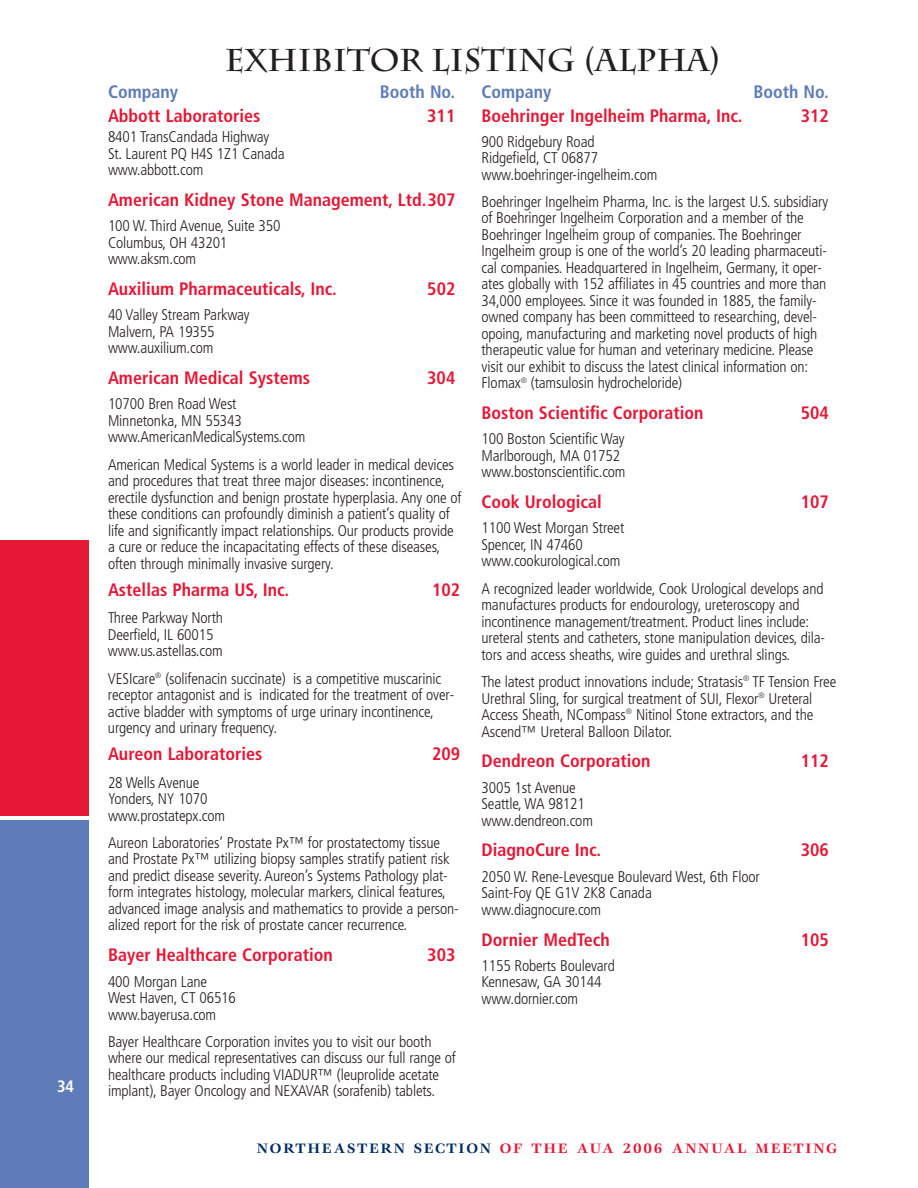
<style>
.page{position:relative;width:918px;height:1188px;background:#fff}
.page>*{position:absolute;margin:0;border:0;box-sizing:border-box;transform-origin:0 0}
.t1{font:700 31.5px "Charlemagne";color:#231f20}
.t2{font:700 condensed 18px "Frutiger";color:#e51836}
.t3{font:700 condensed 18px "Frutiger";color:#5d7cb9}
.t4{font:700 condensed 16.5px "Frutiger";color:#fff}
.t5{font:300 condensed 15.45px/16.5px "Frutiger";letter-spacing:-.01em;color:#231f20}
.t6{font:700 15px "Veljovic";letter-spacing:.115em;color:#e51836}
.s1{color:#002c62}
</style>
<div class="page">
<div style="left:0;top:821px;width:89px;height:367px;background:#5d7cb9"></div>
<div style="left:0;top:540px;width:89px;height:276px;background:#e51836"></div>
<p class="t4" style="left:57px;top:1080px;width:18px">34</p>
<h1 class="t1" style="left:225px;top:42px;width:497px">Exhibitor listing (alpha)</h1>
<p class="t3" style="left:108px;top:85px;width:72px">Company</p>
<p class="t3" style="left:380px;top:85px;width:77px">Booth No.</p>
<p class="t3" style="left:482px;top:85px;width:72px">Company</p>
<p class="t3" style="left:753px;top:85px;width:77px">Booth No.</p>
<p class="t2" style="left:108px;top:108px;width:154px">Abbott Laboratories</p>
<p class="t2" style="left:427px;top:108px;width:30px">311</p>
<p class="t5" style="left:108px;top:130px;width:178px">8401 TransCandada Highway<br>St. Laurent PQ H4S 1Z1 Canada www.abbott.com</p>
<p class="t2" style="left:108px;top:193px;width:349px">American Kidney Stone Management, Ltd.307</p>
<p class="t5" style="left:108px;top:219px;width:174px">100 W. Third Avenue, Suite 350<br>Columbus, OH 43201 www.aksm.com</p>
<p class="t2" style="left:108px;top:282px;width:230px">Auxilium Pharmaceuticals, Inc.</p>
<p class="t2" style="left:427px;top:282px;width:30px">502</p>
<p class="t5" style="left:108px;top:308px;width:143px">40 Valley Stream Parkway<br>Malvern, PA 19355 www.auxilium.com</p>
<p class="t2" style="left:108px;top:371px;width:204px">American Medical Systems</p>
<p class="t2" style="left:427px;top:371px;width:30px">304</p>
<p class="t5" style="left:108px;top:397px;width:199px">10700 Bren Road West<br>Minnetonka, MN 55343 www.AmericanMedicalSystems.com</p>
<p class="t5" style="left:108px;top:457px;width:355px">American Medical Systems is a world leader in medical devices and procedures that treat three major diseases: incontinence, erectile dysfunction and benign prostate hyperplasia. Any one of these conditions can profoundly diminish a patient’s quality of life and significantly impact relationships. Our products provide a cure or reduce the incapacitating effects of these diseases, often through minimally invasive surgery.</p>
<p class="t2" style="left:108px;top:582px;width:183px">Astellas Pharma US, Inc.</p>
<p class="t2" style="left:432px;top:582px;width:30px">102</p>
<p class="t5" style="left:108px;top:611px;width:117px">Three Parkway North<br>Deerfield, IL 60015 www.us.astellas.com</p>
<p class="t5" style="left:108px;top:671px;width:348px">VESIcare<sup>®</sup> (solifenacin succinate) is a competitive muscarinic receptor antagonist and is indicated for the treatment of over&shy;active bladder with symptoms of urge urinary incontinence, urgency and urinary frequency.</p>
<p class="t2" style="left:108px;top:747px;width:156px">Aureon Laboratories</p>
<p class="t2" style="left:432px;top:747px;width:30px">209</p>
<p class="t5" style="left:108px;top:775px;width:119px">28 Wells Avenue<br>Yonders, NY 1070 www.prostatepx.com</p>
<p class="t5" style="left:108px;top:836px;width:352px">Aureon Laboratories’ Prostate Px™ for prostatectomy tissue and Prostate Px™ utilizing biopsy samples stratify patient risk and predict disease severity. Aureon’s Systems Pathology plat&shy;form integrates histology, molecular markers, clinical features, advanced image analysis and mathematics to provide a person&shy;alized report for the risk of prostate cancer recurrence.</p>
<p class="t2" style="left:108px;top:948px;width:226px">Bayer Healthcare Corporation</p>
<p class="t2" style="left:427px;top:948px;width:30px">303</p>
<p class="t5" style="left:108px;top:974px;width:130px">400 Morgan Lane<br>West Haven, CT 06516 www.bayerusa.com</p>
<p class="t5" style="left:108px;top:1034px;width:349px">Bayer Healthcare Corporation invites you to visit our booth where our medical representatives can discuss our full range of healthcare products including VIADUR™ (leuprolide acetate implant), Bayer Oncology and NEXAVAR (sorafenib) tablets.</p>
<p class="t2" style="left:482px;top:108px;width:262px">Boehringer Ingelheim Pharma, Inc.</p>
<p class="t2" style="left:801px;top:108px;width:30px">312</p>
<p class="t5" style="left:482px;top:134px;width:177px">900 Ridgebury Road<br>Ridgefield, CT 06877 www.boehringer-ingelheim.com</p>
<p class="t5" style="left:482px;top:195px;width:348px">Boehringer Ingelheim Pharma, Inc. is the largest U.S. subsidiary of Boehringer Ingelheim Corporation and a member of the Boehringer Ingelheim group of companies. The Boehringer Ingelheim group is one of the world’s 20 leading pharmaceuti&shy;cal companies. Headquartered in Ingelheim, Germany, it oper&shy;ates globally with 152 affiliates in 45 countries and more than 34,000 employees. Since it was founded in 1885, the family&shy;owned company has been committeed to researching, devel&shy;opoing, manufacturing and marketing novel products of high therapeutic value for human and veterinary medicine. Please visit our exhibit to discuss the latest clinical information on:<br>Flomax<sup>®</sup> (tamsulosin hydrocheloride)</p>
<p class="t2" style="left:482px;top:406px;width:223px">Boston Scientific Corporation</p>
<p class="t2" style="left:801px;top:406px;width:30px">504</p>
<p class="t5" style="left:482px;top:432px;width:146px">100 Boston Scientific Way<br>Marlborough, MA 01752 www.bostonscientific.com</p>
<p class="t2" style="left:482px;top:495px;width:122px">Cook Urological</p>
<p class="t2" style="left:801px;top:495px;width:30px">107</p>
<p class="t5" style="left:482px;top:521px;width:144px">1100 West Morgan Street<br>Spencer, IN 47460 www.cookurological.com</p>
<p class="t5" style="left:482px;top:581px;width:345px">A recognized leader worldwide, Cook Urological develops and manufactures products for endourology, ureteroscopy and incontinence management/treatment. Product lines include: ureteral stents and catheters, stone manipulation devices, dila&shy;tors and access sheaths, wire guides and urethral slings.</p>
<p class="t5" style="left:482px;top:675px;width:356px">The latest product innovations include; Stratasis<sup>®</sup> TF Tension Free Urethral Sling, for surgical treatment of SUI, Flexor<sup>®</sup> Ureteral Access Sheath, NCompass<sup>®</sup> Nitinol Stone extractors, and the Ascend™ Ureteral Balloon Dilator.</p>
<p class="t2" style="left:482px;top:754px;width:171px">Dendreon Corporation</p>
<p class="t2" style="left:801px;top:754px;width:30px">112</p>
<p class="t5" style="left:482px;top:780px;width:113px">3005 1st Avenue<br>Seattle, WA 98121 www.dendreon.com</p>
<p class="t2" style="left:482px;top:843px;width:121px">DiagnoCure Inc.</p>
<p class="t2" style="left:801px;top:843px;width:30px">306</p>
<p class="t5" style="left:482px;top:869px;width:280px">2050 W. Rene-Levesque Boulevard West, 6th Floor<br>Saint-Foy QE G1V 2K8 Canada www.diagnocure.com</p>
<p class="t2" style="left:482px;top:932px;width:130px">Dornier MedTech</p>
<p class="t2" style="left:801px;top:932px;width:30px">105</p>
<p class="t5" style="left:482px;top:958px;width:135px">1155 Roberts Boulevard<br>Kennesaw, GA 30144 www.dornier.com</p>
<p class="t6" style="left:257px;top:1142px;width:582px"><span class="s1">NORTHEASTERN SECTION</span> OF THE AUA 2006 ANNUAL MEETING</p>
</div>
